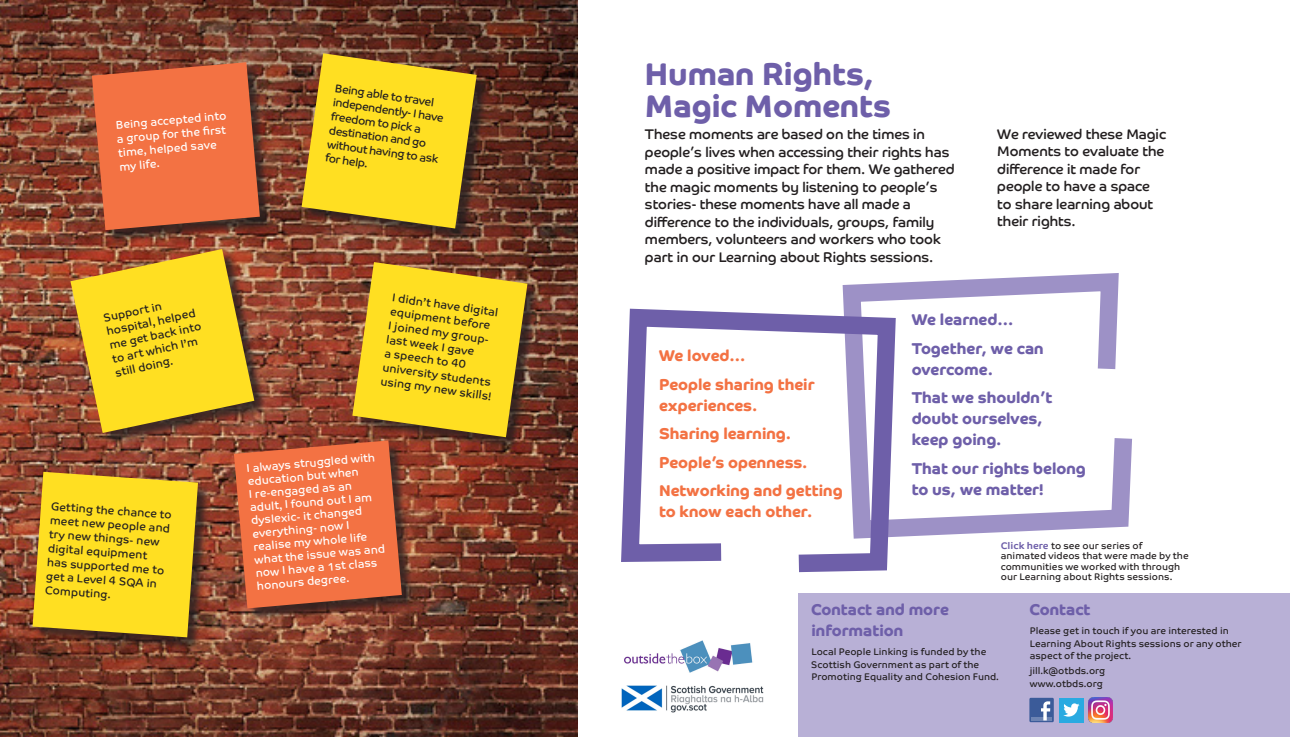
<style>
.page{position:relative;width:1290px;height:737px;background:#fff}
.page>*{position:absolute;margin:0;border:0;box-sizing:border-box;transform-origin:0 0}
.headings{font:700 31.5px/31.5px "Co Headline";color:#6e5fa9}
.subheading{font:700 15.75px/21px "Co Headline";color:#6e5fa9}
.subheading-2{font:700 15.75px/21px "Co Headline";color:#f37243}
.subheading-3{font:14px/17.5px "Co Headline";color:#231f20}
.text{font:11.38px/14px "Co Text";color:#231f20}
.text-2{font:11.38px/13.1px "Co Text";color:#fff}
.text-3{font:9.62px/12.2px "Co Text";color:#231f20}
.s1{font-weight:700;color:#6e5fa9}
</style>
<div class="page">
<img style="left:0;top:0;width:577px;height:737px">
<svg style="left:842px;top:273px;width:290px;height:264px"></svg>
<div style="left:799px;top:593px;width:491px;height:144px;background:#b8b0d6"></div>
<div style="left:1029px;top:698px;width:25px;height:24px;background:#3b5b99"></div>
<hr style="left:1031px;top:717px;width:21px;height:3px;background:#6d84b3">
<svg style="left:1041px;top:701px;width:9px;height:19px"></svg>
<div style="left:1059px;top:698px;width:24px;height:24px;background:#2aaae1"></div>
<svg style="left:1063px;top:703px;width:16px;height:13px"></svg>
<img style="left:624px;top:640px;width:129px;height:33px">
<img style="left:621px;top:685px;width:142px;height:27px">
<img style="left:1088px;top:698px;width:24px;height:24px">
<div style="left:94px;top:64px;width:179px;height:179px;background:#231f20;opacity:.75"></div>
<svg style="left:92px;top:62px;width:168px;height:168px"></svg>
<div style="left:354px;top:264px;width:187px;height:186px;background:#231f20;opacity:.75"></div>
<div style="left:304px;top:55px;width:186px;height:187px;background:#231f20;opacity:.75"></div>
<svg style="left:302px;top:53px;width:175px;height:175px"></svg>
<div style="left:35px;top:474px;width:176px;height:176px;background:#231f20;opacity:.75"></div>
<svg style="left:33px;top:249px;width:494px;height:388px"></svg>
<svg style="left:621px;top:299px;width:284px;height:274px"></svg>
<p class="text-2" style="left:115px;top:118px;width:113px;line-height:14px;rotate:-5deg">Being accepted into a group for the first time, helped save my life.</p>
<p class="text" style="left:336px;top:81px;width:114px;rotate:8deg">Being able to travel independently- I have freedom to pick a destination and go without having to ask for help.</p>
<p class="text" style="left:102px;top:311px;width:95px;rotate:-12deg">Support in hospital, helped me get back into to art which I’m still doing.</p>
<p class="text" style="left:393px;top:291px;width:113px;rotate:8deg">I didn’t have digital equipment before<br>I joined my group&shy;last week I gave<br>a speech to 40 university students using my new skills!</p>
<p class="text" style="left:51px;top:499px;width:123px;rotate:4deg">Getting the chance to meet new people and try new things- new digital equipment has supported me to get a Level 4 SQA in<br>Computing.</p>
<p class="text-2" style="left:246px;top:461px;width:132px;rotate:-5deg">I always struggled with education but when<br>I re-engaged as an adult, I found out I am dyslexic- it changed everything- now I realise my whole life what the issue was and now I have a 1st class honours degree.</p>
<p class="headings" style="left:645px;top:59px;width:247px">Human Rights,<br>Magic Moments</p>
<p class="subheading-3" style="left:645px;top:126px;width:311px">These moments are based on the times in people’s lives when accessing their rights has made a positive impact for them. We gathered the magic moments by listening to people’s stories- these moments have all made a difference to the individuals, groups, family members, volunteers and workers who took part in our Learning about Rights sessions.</p>
<p class="subheading-3" style="left:997px;top:125px;width:170px">We reviewed these Magic<br>Moments to evaluate the difference it made for people to have a space to share learning about their rights.</p>
<p class="subheading-2" style="left:659px;top:345px;width:88px">We loved…</p>
<p class="subheading-2" style="left:659px;top:374px;width:157px">People sharing their experiences.</p>
<p class="subheading-2" style="left:659px;top:423px;width:134px">Sharing learning.</p>
<p class="subheading-2" style="left:659px;top:452px;width:150px">People’s openness.</p>
<p class="subheading-2" style="left:659px;top:480px;width:185px">Networking and getting to know each other.</p>
<p class="subheading" style="left:912px;top:309px;width:103px">We learned…</p>
<p class="subheading" style="left:912px;top:338px;width:134px">Together, we can overcome.</p>
<p class="subheading" style="left:912px;top:387px;width:142px">That we shouldn’t doubt ourselves, keep going.</p>
<p class="subheading" style="left:912px;top:458px;width:176px">That our rights belong to us, we matter!</p>
<p class="text-3" style="left:1001px;top:540px;width:189px;line-height:10.5px"><span class="s1">Click here</span> to see our series of animated videos that were made by the communities we worked with through our Learning about Rights sessions.</p>
<p class="subheading" style="left:811px;top:598px;width:139px">Contact and more information</p>
<p class="text-3" style="left:811px;top:646px;width:189px">Local People Linking is funded by the<br>Scottish Government as part of the<br>Promoting Equality and Cohesion Fund.</p>
<p class="subheading" style="left:1029px;top:598px;width:63px">Contact</p>
<p class="text-3" style="left:1029px;top:625px;width:213px">Please get in touch if you are interested in<br>Learning About Rights sessions or any other aspect of the project.</p>
<p class="text-3" style="left:1029px;top:665px;width:77px">jill.k@otbds.org</p>
<p class="text-3" style="left:1030px;top:678px;width:75px">www.otbds.org</p>
</div>
